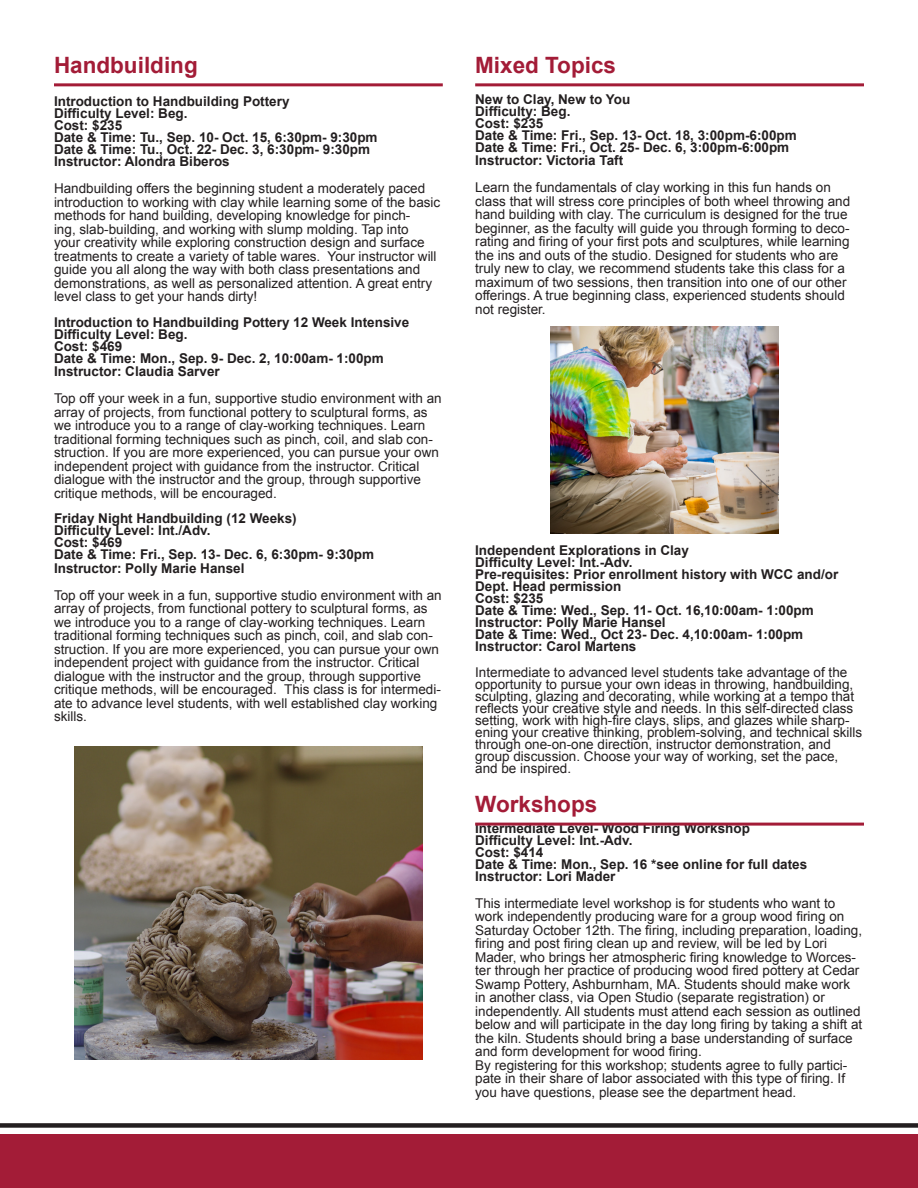
<style>
.page{position:relative;width:918px;height:1188px;background:#fff}
.page>*{position:absolute;margin:0;border:0;box-sizing:border-box;transform-origin:0 0}
.t1{font:700 22.5px "Arial";color:#a31c37}
.t2{font:13.5px/13.5px "Arial";color:#231f20}
.t3{font:700 13.5px/12px "Arial";color:#231f20}
</style>
<div class="page">
<div style="left:0;top:1135px;width:918px;height:53px;background:#a31c37"></div>
<div style="left:0;top:1123px;width:918px;height:5px;background:#231f20"></div>
<hr style="left:475px;top:83px;width:389px;height:3px;background:#a31c37">
<hr style="left:54px;top:83px;width:389px;height:3px;background:#a31c37">
<hr style="left:475px;top:823px;width:389px;height:3px;background:#a31c37">
<img style="left:550px;top:326px;width:228px;height:207px">
<img style="left:74px;top:746px;width:349px;height:314px">
<p class="t1" style="left:54px;top:50px;width:145px">Handbuilding</p>
<p class="t1" style="left:475px;top:50px;width:142px">Mixed Topics</p>
<p class="t3" style="left:54px;top:96px;width:237px">Introduction to Handbuilding Pottery</p>
<p class="t3" style="left:54px;top:108px;width:135px">Difficulty Level: Beg.</p>
<p class="t3" style="left:54px;top:120px;width:70px">Cost: $235</p>
<p class="t3" style="left:54px;top:132px;width:325px">Date &amp; Time: Tu., Sep. 10- Oct. 15, 6:30pm- 9:30pm</p>
<p class="t3" style="left:54px;top:144px;width:318px">Date &amp; Time: Tu., Oct. 22- Dec. 3, 6:30pm- 9:30pm</p>
<p class="t3" style="left:54px;top:156px;width:177px">Instructor: Alondra Biberos</p>
<p class="t2" style="left:54px;top:182px;width:388px">Handbuilding offers the beginning student a moderately paced introduction to working with clay while learning some of the basic methods for hand building, developing knowledge for pinch-<br>ing, slab-building, and working with slump molding. Tap into<br>your creativity while exploring construction design and surface treatments to create a variety of table wares. Your instructor will guide you all along the way with both class presentations and demonstrations, as well as personalized attention. A great entry level class to get your hands dirty!</p>
<p class="t3" style="left:54px;top:317px;width:357px">Introduction to Handbuilding Pottery 12 Week Intensive</p>
<p class="t3" style="left:54px;top:329px;width:135px">Difficulty Level: Beg.</p>
<p class="t3" style="left:54px;top:341px;width:70px">Cost: $469</p>
<p class="t3" style="left:54px;top:353px;width:331px">Date &amp; Time: Mon., Sep. 9- Dec. 2, 10:00am- 1:00pm</p>
<p class="t3" style="left:54px;top:366px;width:167px">Instructor: Claudia Sarver</p>
<p class="t2" style="left:54px;top:392px;width:389px">Top off your week in a fun, supportive studio environment with an array of projects, from functional pottery to sculptural forms, as we introduce you to a range of clay-working techniques. Learn traditional forming techniques such as pinch, coil, and slab con&shy;struction. If you are more experienced, you can pursue your own independent project with guidance from the instructor. Critical dialogue with the instructor and the group, through supportive critique methods, will be encouraged.</p>
<p class="t3" style="left:54px;top:513px;width:244px">Friday Night Handbuilding (12 Weeks)</p>
<p class="t3" style="left:54px;top:525px;width:158px">Difficulty Level: Int./Adv.</p>
<p class="t3" style="left:54px;top:537px;width:70px">Cost: $469</p>
<p class="t3" style="left:54px;top:549px;width:322px">Date &amp; Time: Fri., Sep. 13- Dec. 6, 6:30pm- 9:30pm</p>
<p class="t3" style="left:54px;top:563px;width:192px">Instructor: Polly Marie Hansel</p>
<p class="t2" style="left:54px;top:589px;width:389px">Top off your week in a fun, supportive studio environment with an array of projects, from functional pottery to sculptural forms, as we introduce you to a range of clay-working techniques. Learn traditional forming techniques such as pinch, coil, and slab con&shy;struction. If you are more experienced, you can pursue your own independent project with guidance from the instructor. Critical dialogue with the instructor and the group, through supportive critique methods, will be encouraged. This class is for intermedi&shy;ate to advance level students, with well established clay working skills.</p>
<p class="t3" style="left:475px;top:94px;width:157px">New to Clay, New to You</p>
<p class="t3" style="left:475px;top:106px;width:97px">Difficulty: Beg.</p>
<p class="t3" style="left:475px;top:118px;width:70px">Cost: $235</p>
<p class="t3" style="left:475px;top:130px;width:323px">Date &amp; Time: Fri., Sep. 13- Oct. 18, 3:00pm-6:00pm</p>
<p class="t3" style="left:475px;top:142px;width:316px">Date &amp; Time: Fri., Oct. 25- Dec. 6, 3:00pm-6:00pm</p>
<p class="t3" style="left:475px;top:155px;width:150px">Instructor: Victoria Taft</p>
<p class="t2" style="left:475px;top:181px;width:377px">Learn the fundamentals of clay working in this fun hands on class that will stress core principles of both wheel throwing and hand building with clay. The curriculum is designed for the true beginner, as the faculty will guide you through forming to deco&shy;rating and firing of your first pots and sculptures, while learning the ins and outs of the studio. Designed for students who are truly new to clay, we recommend students take this class for a maximum of two sessions, then transition into one of our other offerings. A true beginning class, experienced students should not register.</p>
<p class="t3" style="left:475px;top:545px;width:215px">Independent Explorations in Clay</p>
<p class="t3" style="left:475px;top:557px;width:159px">Difficulty Level: Int.-Adv.</p>
<p class="t3" style="left:475px;top:569px;width:365px">Pre-requisites: Prior enrollment history with WCC and/or<br>Dept. Head permission</p>
<p class="t3" style="left:475px;top:593px;width:70px">Cost: $235</p>
<p class="t3" style="left:475px;top:605px;width:340px">Date &amp; Time: Wed., Sep. 11- Oct. 16,10:00am- 1:00pm</p>
<p class="t3" style="left:475px;top:617px;width:192px">Instructor: Polly Marie Hansel</p>
<p class="t3" style="left:475px;top:629px;width:330px">Date &amp; Time: Wed., Oct 23- Dec. 4,10:00am- 1:00pm</p>
<p class="t3" style="left:475px;top:641px;width:163px">Instructor: Carol Martens</p>
<p class="t2" style="left:475px;top:666px;width:389px;line-height:12px">Intermediate to advanced level students take advantage of the opportunity to pursue your own ideas in throwing, handbuilding, sculpting, glazing and decorating, while working at a tempo that reflects your creative style and needs. In this self-directed class setting, work with high-fire clays, slips, and glazes while sharp&shy;ening your creative thinking, problem-solving, and technical skills through one-on-one direction, instructor demonstration, and group discussion. Choose your way of working, set the pace, and be inspired.</p>
<p class="t1" style="left:475px;top:789px;width:124px">Workshops</p>
<p class="t3" style="left:475px;top:823px;width:276px">Intermediate Level- Wood Firing Workshop</p>
<p class="t3" style="left:475px;top:835px;width:159px">Difficulty Level: Int.-Adv.</p>
<p class="t3" style="left:475px;top:847px;width:70px">Cost: $414</p>
<p class="t3" style="left:475px;top:859px;width:334px">Date &amp; Time: Mon., Sep. 16 *see online for full dates</p>
<p class="t3" style="left:475px;top:871px;width:142px">Instructor: Lori Mader</p>
<p class="t2" style="left:475px;top:897px;width:389px">This intermediate level workshop is for students who want to work independently producing ware for a group wood firing on Saturday October 12th. The firing, including preparation, loading, firing and post firing clean up and review, will be led by Lori Mader, who brings her atmospheric firing knowledge to Worces&shy;ter through her practice of producing wood fired pottery at Cedar Swamp Pottery, Ashburnham, MA. Students should make work in another class, via Open Studio (separate registration) or independently. All students must attend each session as outlined below and will participate in the day long firing by taking a shift at the kiln. Students should bring a base understanding of surface and form development for wood firing.</p>
<p class="t2" style="left:475px;top:1059px;width:374px">By registering for this workshop; students agree to fully partici&shy;pate in their share of labor associated with this type of firing. If you have questions, please see the department head.</p>
</div>
